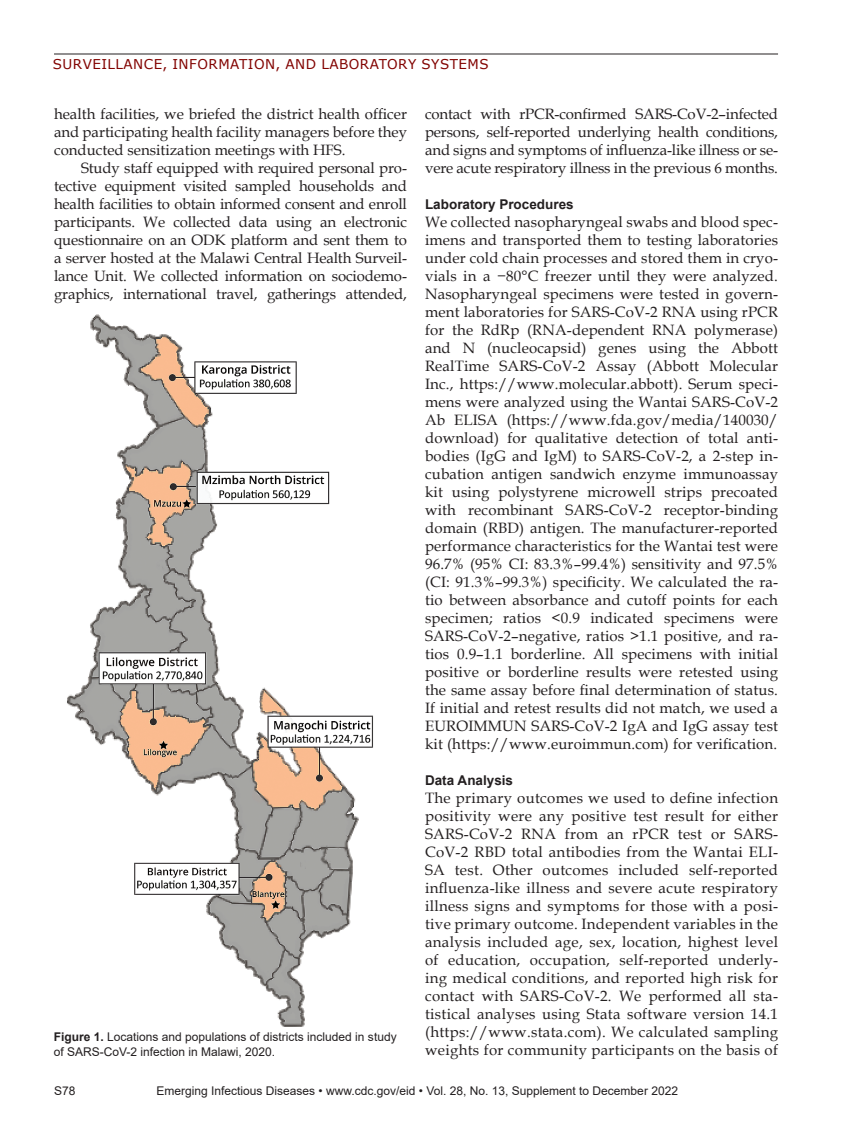
<style>
.page{position:relative;width:851px;height:1134px;background:#fff}
.page>*{position:absolute;margin:0;border:0;box-sizing:border-box;transform-origin:0 0}
.BodyText2{font:15px/18px "Book Antiqua";letter-spacing:.01em;color:#231f20;text-align:justify}
.Body_Text{font:15px/18px "Book Antiqua";letter-spacing:-.01em;color:#231f20;text-align:justify}
.t1{font:13.5px "Verdana";letter-spacing:.035em;color:#820301}
.t2{font:700 13.5px "Arial";color:#231f20}
.Figure_Legend{font:12px/15px "Arial";color:#231f20}
.s1{font-weight:700}
</style>
<div class="page">
<hr style="left:54px;top:54px;width:724px;height:1px;background:#231f20">
<img style="left:67px;top:314px;width:306px;height:713px">
<p class="t1" style="left:53px;top:55px;width:437px">SURVEILLANCE, INFORMATION, AND LABORATORY SYSTEMS</p>
<p class="BodyText2" style="left:54px;top:104px;width:354px">health facilities, we briefed the district health officer and participating health facility managers before they conducted sensitization meetings with HFS.</p>
<p class="Body_Text" style="left:54px;top:158px;width:354px;text-indent:27px">Study staff equipped with required personal pro&shy;tective equipment visited sampled households and health facilities to obtain informed consent and enroll participants. We collected data using an electronic questionnaire on an ODK platform and sent them to a server hosted at the Malawi Central Health Surveil&shy;lance Unit. We collected information on sociodemo&shy;graphics, international travel, gatherings attended,</p>
<p class="Figure_Legend" style="left:54px;top:1029px;width:344px"><span class="s1">Figure 1.</span> Locations and populations of districts included in study of SARS-CoV-2 infection in Malawi, 2020.</p>
<p class="Body_Text" style="left:425px;top:104px;width:354px">contact with rPCR-confirmed SARS-CoV-2–infected persons, self-reported underlying health conditions, and signs and symptoms of influenza-like illness or se&shy;vere acute respiratory illness in the previous 6 months.</p>
<h2 class="t2" style="left:425px;top:195px;width:150px">Laboratory Procedures</h2>
<p class="BodyText2" style="left:425px;top:213px;width:354px">We collected nasopharyngeal swabs and blood spec&shy;imens and transported them to testing laboratories under cold chain processes and stored them in cryo&shy;vials in a −80°C freezer until they were analyzed.<br>Nasopharyngeal specimens were tested in govern&shy;ment laboratories for SARS-CoV-2 RNA using rPCR for the RdRp (RNA-dependent RNA polymerase) and N (nucleocapsid) genes using the Abbott RealTime SARS-CoV-2 Assay (Abbott Molecular Inc., https://www.molecular.abbott). Serum speci&shy;mens were analyzed using the Wantai SARS-CoV-2<br>Ab ELISA (https://www.fda.gov/media/140030/ download) for qualitative detection of total anti&shy;bodies (IgG and IgM) to SARS-CoV-2, a 2-step in&shy;cubation antigen sandwich enzyme immunoassay kit using polystyrene microwell strips precoated with recombinant SARS-CoV-2 receptor-binding domain (RBD) antigen. The manufacturer-reported performance characteristics for the Wantai test were 96.7% (95% CI: 83.3%–99.4%) sensitivity and 97.5% (CI: 91.3%–99.3%) specificity. We calculated the ra&shy;tio between absorbance and cutoff points for each specimen; ratios &lt;0.9 indicated specimens were SARS-CoV-2–negative, ratios &gt;1.1 positive, and ra&shy;tios 0.9–1.1 borderline. All specimens with initial positive or borderline results were retested using the same assay before final determination of status.<br>If initial and retest results did not match, we used a EUROIMMUN SARS-CoV-2 IgA and IgG assay test kit (https://www.euroimmun.com) for verification.</p>
<h2 class="t2" style="left:425px;top:771px;width:90px">Data Analysis</h2>
<p class="BodyText2" style="left:425px;top:789px;width:354px">The primary outcomes we used to define infection positivity were any positive test result for either SARS-CoV-2 RNA from an rPCR test or SARS-CoV-2 RBD total antibodies from the Wantai ELI-SA test. Other outcomes included self-reported influenza-like illness and severe acute respiratory illness signs and symptoms for those with a posi&shy;tive primary outcome. Independent variables in the analysis included age, sex, location, highest level of education, occupation, self-reported underly&shy;ing medical conditions, and reported high risk for contact with SARS-CoV-2. We performed all sta&shy;tistical analyses using Stata software version 14.1 (https://www.stata.com). We calculated sampling weights for community participants on the basis of</p>
<p class="Figure_Legend" style="left:54px;top:1084px;width:23px">S78</p>
<p class="Figure_Legend" style="left:156px;top:1084px;width:523px">Emerging Infectious Diseases • www.cdc.gov/eid • Vol. 28, No. 13, Supplement to December 2022</p>
</div>
